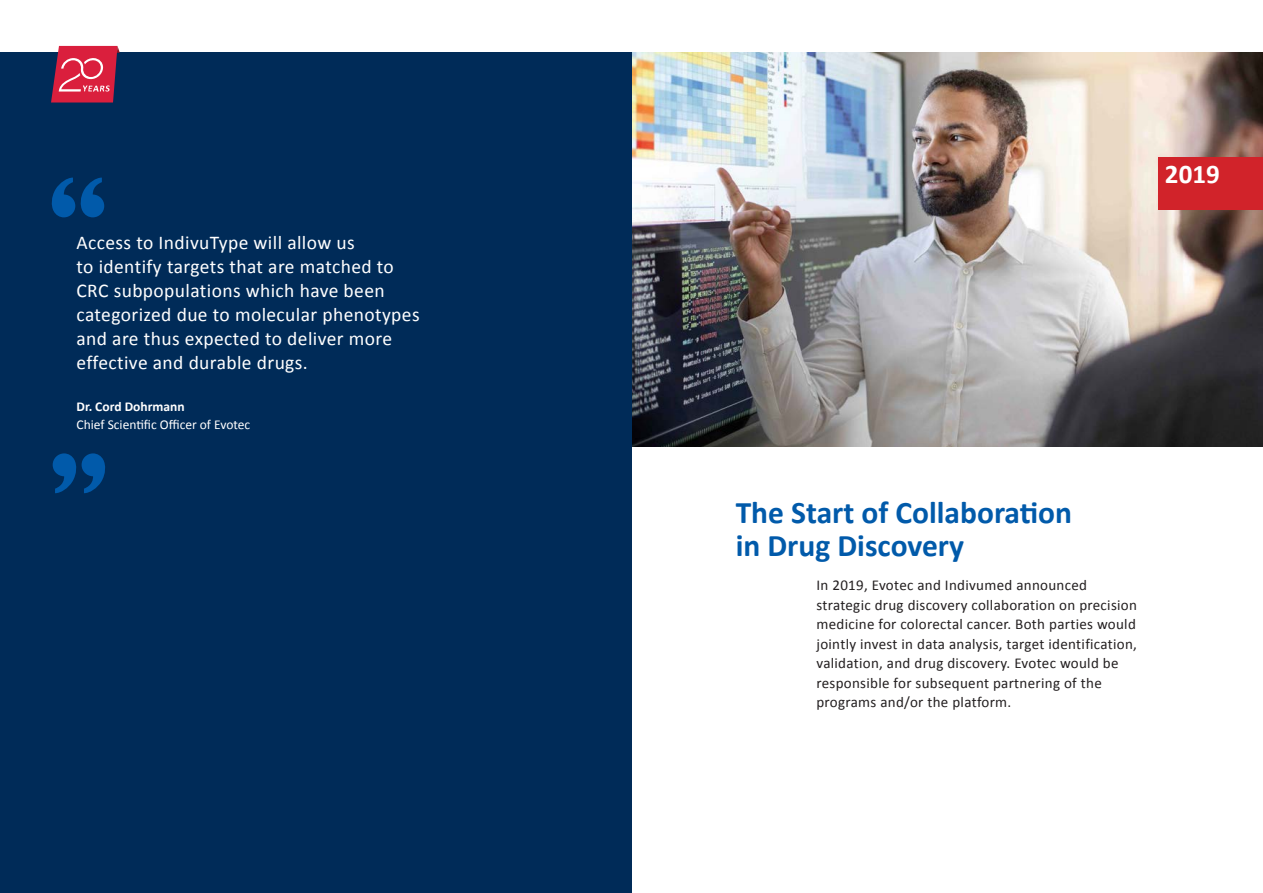
<style>
.page{position:relative;width:1263px;height:893px;background:#fff}
.page>*{position:absolute;margin:0;border:0;box-sizing:border-box;transform-origin:0 0}
.t1{font:700 31.5px/33px "Calibri";color:#015aaa}
.t2{font:700 27px "Calibri";color:#fff}
.t3{font:19.5px/24px "Calibri";letter-spacing:.02em;color:#fff}
.t4{font:15px/19.5px "Calibri";letter-spacing:.02em;color:#231f20}
.t5{font:13.5px "Calibri";color:#fff}
.t6{font:700 13.5px "Calibri";color:#fff}
</style>
<div class="page">
<img style="left:631px;top:53px;width:632px;height:393px">
<div style="left:0;top:53px;width:631px;height:840px;background:#002b58"></div>
<svg style="left:53px;top:453px;width:52px;height:40px"></svg>
<svg style="left:51px;top:177px;width:53px;height:40px"></svg>
<svg style="left:51px;top:46px;width:69px;height:57px;background:#c33754"></svg>
<div style="left:1158px;top:158px;width:105px;height:52px;background:#d1232a"></div>
<h3 class="t3" style="left:77px;top:231px;width:345px">Access to IndivuType will allow us<br>to identify targets that are matched to CRC subpopulations which have been categorized due to molecular phenotypes and are thus expected to deliver more effective and durable drugs.</h3>
<p class="t6" style="left:77px;top:398px;width:110px">Dr. Cord Dohrmann</p>
<p class="t5" style="left:77px;top:416px;width:175px">Chief Scientific Officer of Evotec</p>
<h2 class="t2" style="left:1165px;top:157px;width:56px">2019</h2>
<h1 class="t1" style="left:736px;top:496px;width:338px">The Start of Collaboration in Drug Discovery</h1>
<p class="t4" style="left:816px;top:575px;width:322px">In 2019, Evotec and Indivumed announced strategic drug discovery collaboration on precision medicine for colorectal cancer. Both parties would jointly invest in data analysis, target identification, validation, and drug discovery. Evotec would be responsible for subsequent partnering of the programs and/or the platform.</p>
</div>
